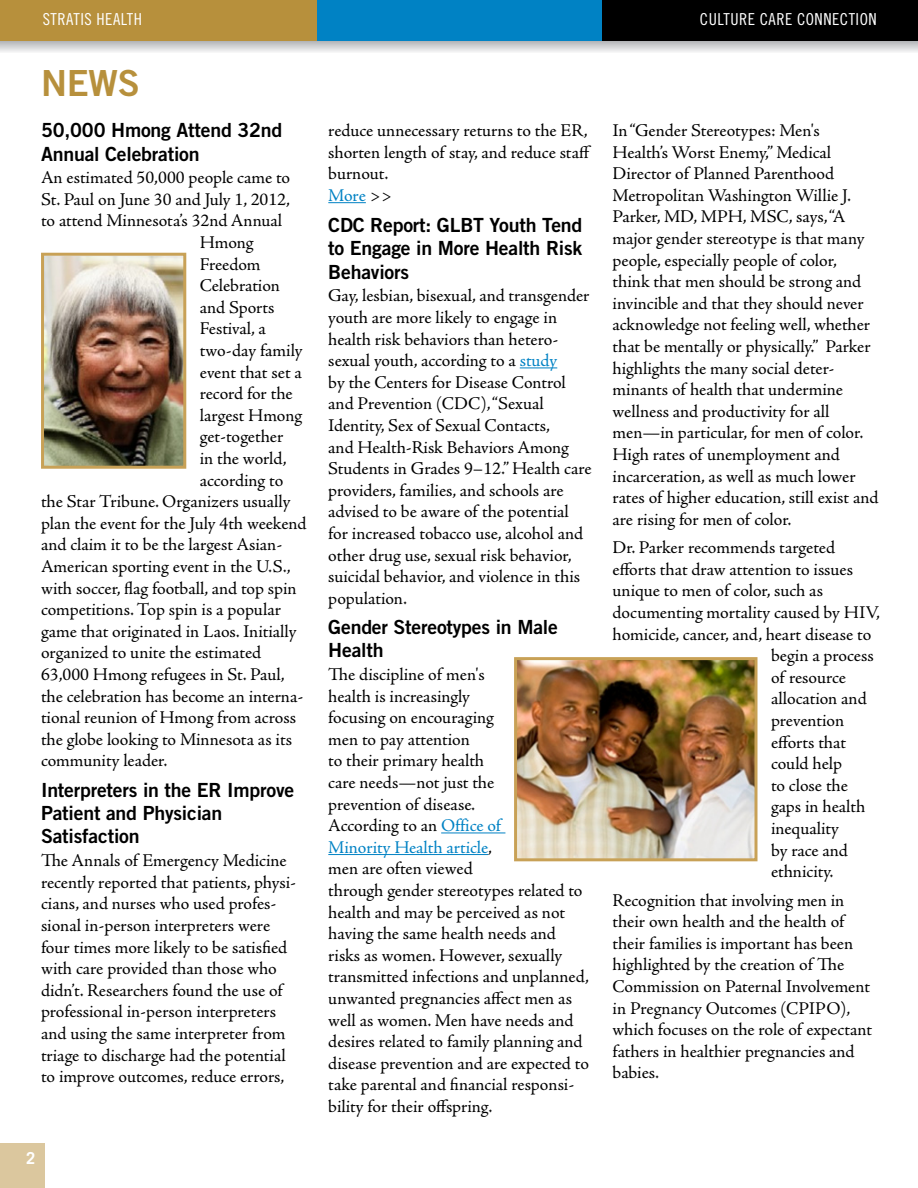
<style>
.page{position:relative;width:918px;height:1188px;background:#fff}
.page>*{position:absolute;margin:0;border:0;box-sizing:border-box;transform-origin:0 0}
.Section_Headers_KMH{font:36px "Trade Gothic LT Std Bd 2";color:#b7903c}
.Head_3{font:19.5px/23.4px "Trade Gothic LT Std Bd 2";letter-spacing:-.01em;color:#000}
.Body_text{font:18px/21.6px "Adobe Jenson Pro";letter-spacing:-.005em;color:#000}
.Head_3-2{font:18px/21.6px "Adobe Jenson Pro";letter-spacing:-.005em;color:#000}
.t1{font:16.5px "Trade Gothic LT Std Cn 18";letter-spacing:.03em;color:#fff}
.t2{font:700 16.5px "Trade Gothic LT Std";color:#fff}
.s1{color:#0082c4}
</style>
<div class="page">
<hr style="left:328px;top:202px;width:38px;height:1px;background:#0082c4">
<hr style="left:520px;top:368px;width:37px;height:1px;background:#0082c4">
<hr style="left:441px;top:833px;width:64px;height:1px;background:#0082c4">
<hr style="left:328px;top:854px;width:160px;height:1px;background:#0082c4">
<img style="left:45px;top:257px;width:137px;height:208px">
<div style="left:41px;top:253px;width:145px;height:216px;border:3px solid #c8a156"></div>
<img style="left:518px;top:661px;width:236px;height:196px">
<div style="left:514px;top:657px;width:244px;height:204px;border:3px solid #c8a156"></div>
<svg style="left:1px;top:40px;width:917px;height:12px;background:#c5c9ca"></svg>
<div style="left:602px;top:0;width:316px;height:40px;background:#000"></div>
<div style="left:317px;top:0;width:285px;height:40px;background:#0082c4"></div>
<div style="left:0;top:0;width:317px;height:40px;background:#b7903c"></div>
<div style="left:0;top:1143px;width:45px;height:45px;background:#dbc79e"></div>
<p class="t1" style="left:43px;top:10px;width:101px">STRATIS HEALTH</p>
<p class="t1" style="left:700px;top:10px;width:178px">CULTURE CARE CONNECTION</p>
<p class="Section_Headers_KMH" style="left:41px;top:61px;width:100px">NEWS</p>
<p class="Head_3" style="left:41px;top:118px;width:243px">50,000 Hmong Attend 32nd<br>Annual Celebration</p>
<p class="Body_text" style="left:41px;top:167px;width:251px">An estimated 50,000 people came to</p>
<p class="Body_text" style="left:41px;top:189px;width:250px">St. Paul on June 30 and July 1, 2012,</p>
<p class="Body_text" style="left:41px;top:210px;width:243px">to attend Minnesota’s 32nd Annual</p>
<p class="Body_text" style="left:200px;top:232px;width:55px">Hmong</p>
<p class="Body_text" style="left:200px;top:254px;width:62px">Freedom</p>
<p class="Body_text" style="left:200px;top:275px;width:82px">Celebration</p>
<p class="Body_text" style="left:200px;top:297px;width:76px">and Sports</p>
<p class="Body_text" style="left:200px;top:318px;width:68px">Festival, a</p>
<p class="Body_text" style="left:200px;top:340px;width:104px">two-day family</p>
<p class="Body_text" style="left:200px;top:362px;width:104px">event that set a</p>
<p class="Body_text" style="left:200px;top:383px;width:94px">record for the</p>
<p class="Body_text" style="left:200px;top:405px;width:104px">largest Hmong</p>
<p class="Body_text" style="left:200px;top:426px;width:85px">get-together</p>
<p class="Body_text" style="left:200px;top:448px;width:89px">in the world,</p>
<p class="Body_text" style="left:200px;top:470px;width:85px">according to</p>
<p class="Body_text" style="left:41px;top:491px;width:251px">the Star Tribune. Organizers usually</p>
<p class="Body_text" style="left:41px;top:513px;width:267px">plan the event for the July 4th weekend</p>
<p class="Body_text" style="left:41px;top:534px;width:243px">and claim it to be the largest Asian-</p>
<p class="Body_text" style="left:41px;top:556px;width:251px">American sporting event in the U.S.,</p>
<p class="Body_text" style="left:41px;top:578px;width:257px">with soccer, flag football, and top spin</p>
<p class="Body_text" style="left:41px;top:599px;width:241px">competitions. Top spin is a popular</p>
<p class="Body_text" style="left:41px;top:621px;width:257px">game that originated in Laos. Initially</p>
<p class="Body_text" style="left:41px;top:642px;width:222px">organized to unite the estimated</p>
<p class="Body_text" style="left:41px;top:664px;width:245px">63,000 Hmong refugees in St. Paul,</p>
<p class="Body_text" style="left:41px;top:686px;width:264px">the celebration has become an interna-</p>
<p class="Body_text" style="left:41px;top:707px;width:257px">tional reunion of Hmong from across</p>
<p class="Body_text" style="left:41px;top:729px;width:253px">the globe looking to Minnesota as its</p>
<p class="Body_text" style="left:41px;top:750px;width:128px">community leader.</p>
<p class="Head_3" style="left:41px;top:778px;width:255px">Interpreters in the ER Improve<br>Patient and Physician<br>Satisfaction</p>
<p class="Head_3-2" style="left:41px;top:850px;width:257px">The Annals of Emergency Medicine recently reported that patients, physi&shy;cians, and nurses who used profes&shy;sional in-person interpreters were four times more likely to be satisfied with care provided than those who didn’t. Researchers found the use of professional in-person interpreters and using the same interpreter from triage to discharge had the potential to improve outcomes, reduce errors,</p>
<p class="t2" style="left:26px;top:1148px;width:11px">2</p>
<p class="Head_3-2" style="left:328px;top:120px;width:264px">reduce unnecessary returns to the ER, shorten length of stay, and reduce staff burnout.<br><span class="s1">More</span> &gt;&gt;</p>
<p class="Head_3" style="left:328px;top:213px;width:256px;text-align:justify">CDC Report: GLBT Youth Tend to Engage in More Health Risk Behaviors</p>
<p class="Body_text" style="left:328px;top:285px;width:265px">Gay, lesbian, bisexual, and transgender youth are more likely to engage in health risk behaviors than hetero&shy;sexual youth, according to a <span class="s1">study<br></span>by the Centers for Disease Control and Prevention (CDC), “Sexual Identity, Sex of Sexual Contacts,<br>and Health-Risk Behaviors Among Students in Grades 9–12.” Health care providers, families, and schools are advised to be aware of the potential for increased tobacco use, alcohol and other drug use, sexual risk behavior, suicidal behavior, and violence in this population.</p>
<p class="Head_3" style="left:328px;top:615px;width:231px">Gender Stereotypes in Male<br>Health</p>
<p class="Body_text" style="left:328px;top:664px;width:262px">The discipline of men's<br>health is increasingly<br>focusing on encouraging<br>men to pay attention<br>to their primary health<br>care needs—not just the<br>prevention of disease.<br>According to an <span class="s1">Office of<br>Minority Health article</span>,<br>men are often viewed<br>through gender stereotypes related to health and may be perceived as not having the same health needs and risks as women. However, sexually transmitted infections and unplanned, unwanted pregnancies affect men as well as women. Men have needs and desires related to family planning and disease prevention and are expected to take parental and financial responsi&shy;bility for their offspring.</p>
<p class="Body_text" style="left:613px;top:120px;width:267px">In “Gender Stereotypes: Men's Health’s Worst Enemy,” Medical Director of Planned Parenthood Metropolitan Washington Willie J.<br>Parker, MD, MPH, MSC, says, “A major gender stereotype is that many people, especially people of color, think that men should be strong and invincible and that they should never acknowledge not feeling well, whether that be mentally or physically.” Parker highlights the many social deter&shy;minants of health that undermine wellness and productivity for all men—in particular, for men of color.<br>High rates of unemployment and incarceration, as well as much lower rates of higher education, still exist and are rising for men of color.</p>
<p class="Body_text" style="left:613px;top:537px;width:224px">Dr. Parker recommends targeted</p>
<p class="Body_text" style="left:613px;top:559px;width:242px">efforts that draw attention to issues</p>
<p class="Body_text" style="left:613px;top:580px;width:212px">unique to men of color, such as</p>
<p class="Body_text" style="left:613px;top:602px;width:269px">documenting mortality caused by HIV,</p>
<p class="Body_text" style="left:613px;top:624px;width:260px">homicide, cancer, and, heart disease to</p>
<p class="Body_text" style="left:771px;top:645px;width:104px">begin a process</p>
<p class="Body_text" style="left:771px;top:667px;width:77px">of resource</p>
<p class="Body_text" style="left:771px;top:688px;width:97px">allocation and</p>
<p class="Body_text" style="left:771px;top:710px;width:75px">prevention</p>
<p class="Body_text" style="left:771px;top:732px;width:77px">efforts that</p>
<p class="Body_text" style="left:771px;top:753px;width:73px">could help</p>
<p class="Body_text" style="left:771px;top:775px;width:78px">to close the</p>
<p class="Body_text" style="left:771px;top:796px;width:96px">gaps in health</p>
<p class="Body_text" style="left:771px;top:818px;width:69px">inequality</p>
<p class="Body_text" style="left:771px;top:840px;width:78px">by race and</p>
<p class="Body_text" style="left:771px;top:861px;width:64px">ethnicity.</p>
<p class="Body_text" style="left:613px;top:889px;width:261px">Recognition that involving men in their own health and the health of their families is important has been highlighted by the creation of The<br>Commission on Paternal Involvement in Pregnancy Outcomes (CPIPO), which focuses on the role of expectant fathers in healthier pregnancies and babies.</p>
</div>
